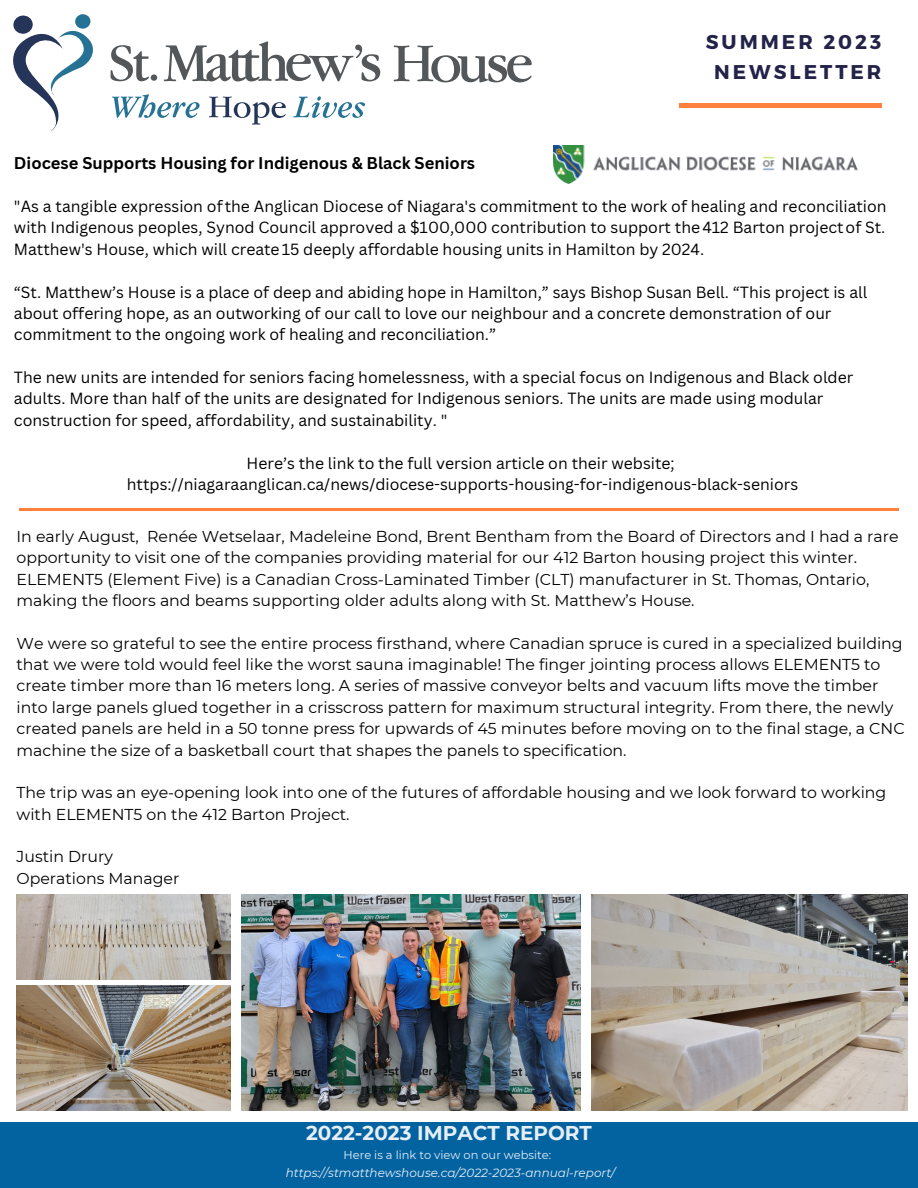
<style>
.page{position:relative;width:918px;height:1188px;background:#fff}
.page>*{position:absolute;margin:0;border:0;box-sizing:border-box;transform-origin:0 0}
.t1{font:700 19.95px "Montserrat";color:#e6eef6}
.t2{font:700 19.95px "Montserrat";letter-spacing:.15em;color:#23234a}
.t3{font:700 16.5px "Canva Sans";color:#000}
.t4{font:15.75px/21.3px "Montserrat";color:#000}
.t5{font:15.75px/21.3px "Canva Sans";color:#000}
.t6{font:italic 12px "Montserrat";color:#e6eef6}
.t7{font:11.4px "Montserrat";color:#e6eef6}
</style>
<div class="page">
<svg style="left:13px;top:14px;width:80px;height:117px"></svg>
<svg style="left:394px;top:46px;width:138px;height:36px"></svg>
<svg style="left:164px;top:41px;width:216px;height:40px"></svg>
<svg style="left:111px;top:45px;width:46px;height:36px"></svg>
<svg style="left:112px;top:94px;width:88px;height:24px"></svg>
<svg style="left:209px;top:97px;width:77px;height:28px"></svg>
<svg style="left:293px;top:96px;width:72px;height:22px"></svg>
<div style="left:679px;top:103px;width:202px;height:5px;background:#ff803d"></div>
<div style="left:0;top:1122px;width:918px;height:66px;background:#0363a1"></div>
<hr style="left:19px;top:509px;width:880px;height:2px;background:#ff803d">
<img style="left:17px;top:986px;width:213px;height:125px">
<img style="left:242px;top:895px;width:338px;height:216px">
<img style="left:592px;top:895px;width:316px;height:216px">
<img style="left:17px;top:895px;width:213px;height:84px">
<img style="left:553px;top:145px;width:304px;height:39px">
<p class="t2" style="left:706px;top:29px;width:177px">SUMMER 2023</p>
<p class="t2" style="left:714px;top:59px;width:169px">NEWSLETTER</p>
<p class="t3" style="left:14px;top:152px;width:463px">Diocese Supports Housing for Indigenous &amp; Black Seniors</p>
<p class="t5" style="left:14px;top:195px;width:874px;text-align:justify">"As a tangible expression of the Anglican Diocese of Niagara's commitment to the work of healing and reconciliation with Indigenous peoples, Synod Council approved a $100,000 contribution to support the412 Barton projectof St.<br>Matthew's House, which will create15 deeply affordable housing units in Hamilton by 2024.</p>
<p class="t5" style="left:14px;top:281px;width:855px">“St. Matthew’s House is a place of deep and abiding hope in Hamilton,” says Bishop Susan Bell. “This project is all about offering hope, as an outworking of our call to love our neighbour and a concrete demonstration of our commitment to the ongoing work of healing and reconciliation.”</p>
<p class="t5" style="left:14px;top:366px;width:841px">The new units are intended for seniors facing homelessness, with a special focus on Indigenous and Black older adults. More than half of the units are designated for Indigenous seniors. The units are made using modular construction for speed, affordability, and sustainability. "</p>
<p class="t5" style="left:247px;top:452px;width:430px">Here’s the link to the full version article on their website;</p>
<p class="t5" style="left:127px;top:473px;width:673px">https://niagaraanglican.ca/news/diocese-supports-housing-for-indigenous-black-seniors</p>
<p class="t4" style="left:17px;top:526px;width:884px">In early August, Renée Wetselaar, Madeleine Bond, Brent Bentham from the Board of Directors and I had a rare opportunity to visit one of the companies providing material for our 412 Barton housing project this winter.<br>ELEMENT5 (Element Five) is a Canadian Cross-Laminated Timber (CLT) manufacturer in St. Thomas, Ontario, making the floors and beams supporting older adults along with St. Matthew’s House.</p>
<p class="t4" style="left:17px;top:632px;width:890px">We were so grateful to see the entire process firsthand, where Canadian spruce is cured in a specialized building that we were told would feel like the worst sauna imaginable! The finger jointing process allows ELEMENT5 to create timber more than 16 meters long. A series of massive conveyor belts and vacuum lifts move the timber into large panels glued together in a crisscross pattern for maximum structural integrity. From there, the newly created panels are held in a 50 tonne press for upwards of 45 minutes before moving on to the final stage, a CNC machine the size of a basketball court that shapes the panels to specification.</p>
<p class="t4" style="left:17px;top:782px;width:871px">The trip was an eye-opening look into one of the futures of affordable housing and we look forward to working with ELEMENT5 on the 412 Barton Project.</p>
<p class="t4" style="left:17px;top:846px;width:98px">Justin Drury</p>
<p class="t4" style="left:17px;top:868px;width:164px">Operations Manager</p>
<p class="t1" style="left:306px;top:1121px;width:287px">2022-2023 IMPACT REPORT</p>
<p class="t7" style="left:344px;top:1148px;width:209px">Here is a link to view on our website:</p>
<p class="t6" style="left:286px;top:1166px;width:331px">https://stmatthewshouse.ca/2022-2023-annual-report/</p>
</div>
